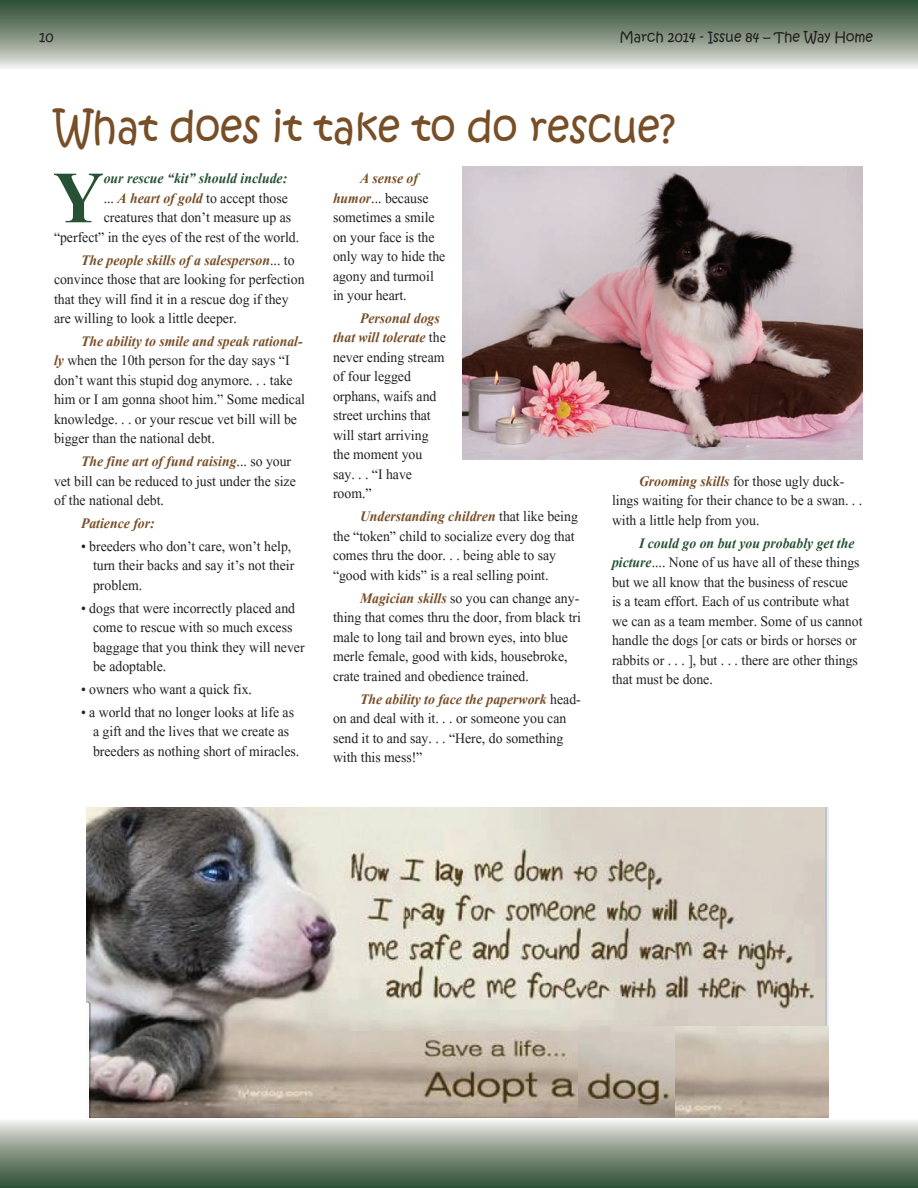
<style>
.page{position:relative;width:918px;height:1188px;background:#fff}
.page>*{position:absolute;margin:0;border:0;box-sizing:border-box;transform-origin:0 0}
.t1{font:700 91.2px "Aparajita";color:#275134;scale:.95 1}
.t2{font:42px "Kristen ITC";color:#784e27;scale:.95 1}
.t3{font:18px/19.5px "Aparajita";color:#231f20;scale:.95 1}
.t4{font:italic 700 18px "Aparajita";color:#275134;scale:.95 1}
.t5{font:italic 700 18px "Aparajita";color:#784e27;scale:.95 1}
.t6{font:13.5px "Kristen ITC";color:#231f20}
.s1{font-weight:700;font-style:italic;color:#784e27}
.s2{font-weight:700;font-style:italic;color:#275134}
</style>
<div class="page">
<div style="left:0;top:1118px;width:918px;height:70px;background:linear-gradient(to bottom,#eeece9,#2a4a2c)"></div>
<div style="left:0;top:0;width:918px;height:70px;background:linear-gradient(to bottom,#244527,#e8e7e3)"></div>
<img style="left:86px;top:808px;width:743px;height:310px">
<img style="left:578px;top:1027px;width:97px;height:91px">
<img style="left:675px;top:1027px;width:154px;height:91px">
<img style="left:463px;top:166px;width:400px;height:293px">
<p class="t6" style="left:39px;top:28px;width:16px">10</p>
<p class="t6" style="left:619px;top:28px;width:255px">March 2014 - Issue 84 – The Way Home</p>
<h2 class="t2" style="left:54px;top:100px;width:656px">What does it take to do rescue?</h2>
<h1 class="t1" style="left:53px;top:156px;width:55px">Y</h1>
<p class="t4" style="left:104px;top:170px;width:195px">our rescue “kit” should include:</p>
<p class="t3" style="left:104px;top:190px;width:195px">... <span class="s1">A heart of gold</span> to accept those</p>
<p class="t3" style="left:104px;top:210px;width:199px">creatures that don’t measure up as</p>
<p class="t3" style="left:54px;top:229px;width:260px">“perfect” in the eyes of the rest of the world.</p>
<p class="t3" style="left:54px;top:252px;width:265px;text-indent:27px"><span class="s1">The people skills of a salesperson</span>... to convince those that are looking for perfection that they will find it in a rescue dog if they are willing to look a little deeper.</p>
<p class="t3" style="left:54px;top:333px;width:266px;text-indent:27px"><span class="s1">The ability to smile and speak rational&shy;ly</span> when the 10th person for the day says “I don’t want this stupid dog anymore. . . take him or I am gonna shoot him.” Some medical knowledge. . . or your rescue vet bill will be bigger than the national debt.</p>
<p class="t3" style="left:54px;top:454px;width:256px;text-indent:27px"><span class="s1">The fine art of fund raising</span>... so your vet bill can be reduced to just under the size of the national debt.</p>
<p class="t5" style="left:81px;top:515px;width:79px">Patience for:</p>
<p class="t3" style="left:93px;top:538px;width:213px;text-indent:-12px">• breeders who don’t care, won’t help, turn their backs and say it’s not their problem.</p>
<p class="t3" style="left:93px;top:600px;width:224px;text-indent:-12px">• dogs that were incorrectly placed and come to rescue with so much excess baggage that you think they will never be adoptable.</p>
<p class="t3" style="left:81px;top:681px;width:182px">• owners who want a quick fix.</p>
<p class="t3" style="left:93px;top:704px;width:219px;text-indent:-12px">• a world that no longer looks at life as a gift and the lives that we create as breeders as nothing short of miracles.</p>
<p class="t3" style="left:333px;top:170px;width:120px;text-indent:27px"><span class="s1">A sense of humor</span>... because sometimes a smile on your face is the only way to hide the agony and turmoil in your heart.</p>
<p class="t3" style="left:333px;top:310px;width:120px;text-indent:27px"><span class="s1">Personal dogs that will tolerate</span> the never ending stream of four legged orphans, waifs and street urchins that will start arriving the moment you say. . . “I have room.”</p>
<p class="t3" style="left:333px;top:509px;width:259px;text-indent:27px"><span class="s1">Understanding children</span> that like being the “token” child to socialize every dog that comes thru the door. . . being able to say “good with kids” is a real selling point.</p>
<p class="t3" style="left:333px;top:590px;width:263px;text-indent:27px"><span class="s1">Magician skills</span> so you can change any&shy;thing that comes thru the door, from black tri male to long tail and brown eyes, into blue merle female, good with kids, housebroke, crate trained and obedience trained.</p>
<p class="t3" style="left:333px;top:691px;width:262px;text-indent:27px"><span class="s1">The ability to face the paperwork</span> head&shy;on and deal with it. . . or someone you can send it to and say. . . “Here, do something with this mess!”</p>
<p class="t3" style="left:612px;top:473px;width:265px;text-indent:27px"><span class="s1">Grooming skills</span> for those ugly duck&shy;lings waiting for their chance to be a swan. . . with a little help from you.</p>
<p class="t3" style="left:612px;top:535px;width:265px;text-indent:27px"><span class="s2">I could go on but you probably get the picture</span>.... None of us have all of these things but we all know that the business of rescue<br>is a team effort. Each of us contribute what we can as a team member. Some of us cannot handle the dogs [or cats or birds or horses or rabbits or . . . ], but . . . there are other things that must be done.</p>
</div>
